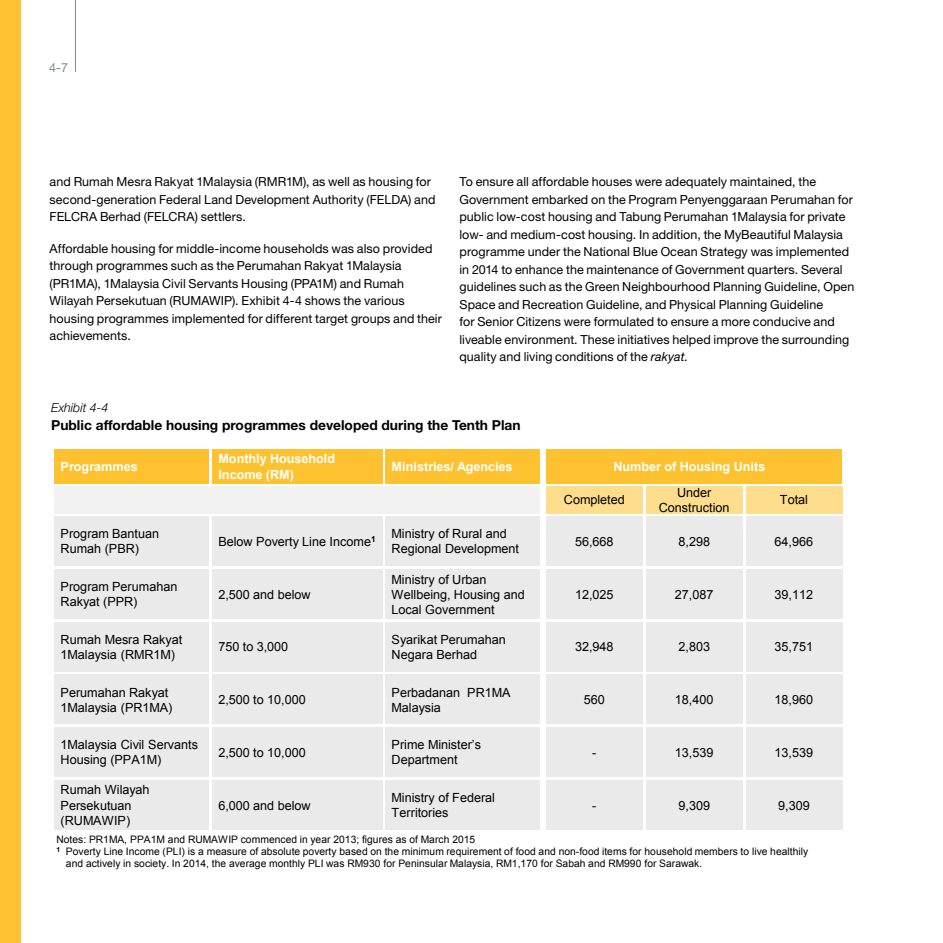
<style>
.page{position:relative;width:943px;height:943px;background:#fff}
.page>*{position:absolute;margin:0;border:0;box-sizing:border-box;transform-origin:0 0}
.t1{font:700 13.75px "Helvetica Neue LT Std";color:#000}
.t2{font:12.62px/15.1px "Arial";color:#000}
.t3{font:700 12.62px/15.1px "Arial";color:#fff}
.t4{font:12.5px/17.5px "Helvetica Neue LT Std";letter-spacing:.005em;color:#000}
.t5{font:italic 300 12.5px "Helvetica Neue LT Std";color:#000}
.t6{font:12.5px "Helvetica Neue LT Std";color:#808787}
.t7{font:10.25px "Arial";letter-spacing:.005em;color:#000}
.s1{font-style:italic}
</style>
<div class="page">
<div style="left:0;top:0;width:21px;height:943px;background:#fec232"></div>
<hr style="left:75px;top:0;width:1px;height:72px;background:#808787">
<div style="left:54px;top:449px;width:155px;height:34px;background:#fec230"></div>
<div style="left:212px;top:449px;width:170px;height:34px;background:#fec230"></div>
<div style="left:385px;top:449px;width:155px;height:34px;background:#fec230"></div>
<div style="left:546px;top:449px;width:296px;height:34px;background:#fec230"></div>
<div style="left:546px;top:486px;width:96px;height:27px;background:#fedd8c"></div>
<div style="left:646px;top:486px;width:96px;height:27px;background:#fedd8c"></div>
<div style="left:746px;top:486px;width:96px;height:27px;background:#fedd8c"></div>
<div style="left:54px;top:486px;width:486px;height:27px;background:#f2f2f2"></div>
<div style="left:54px;top:516px;width:155px;height:50px;background:#eaeaea"></div>
<div style="left:212px;top:516px;width:170px;height:50px;background:#eaeaea"></div>
<div style="left:385px;top:516px;width:155px;height:50px;background:#eaeaea"></div>
<div style="left:546px;top:516px;width:96px;height:50px;background:#eaeaea"></div>
<div style="left:646px;top:516px;width:96px;height:50px;background:#eaeaea"></div>
<div style="left:746px;top:516px;width:96px;height:50px;background:#eaeaea"></div>
<div style="left:54px;top:569px;width:155px;height:50px;background:#eaeaea"></div>
<div style="left:212px;top:569px;width:170px;height:50px;background:#eaeaea"></div>
<div style="left:385px;top:569px;width:155px;height:50px;background:#eaeaea"></div>
<div style="left:546px;top:569px;width:96px;height:50px;background:#eaeaea"></div>
<div style="left:646px;top:569px;width:96px;height:50px;background:#eaeaea"></div>
<div style="left:746px;top:569px;width:96px;height:50px;background:#eaeaea"></div>
<div style="left:54px;top:621px;width:155px;height:50px;background:#eaeaea"></div>
<div style="left:212px;top:621px;width:170px;height:50px;background:#eaeaea"></div>
<div style="left:385px;top:621px;width:155px;height:50px;background:#eaeaea"></div>
<div style="left:546px;top:621px;width:96px;height:50px;background:#eaeaea"></div>
<div style="left:646px;top:621px;width:96px;height:50px;background:#eaeaea"></div>
<div style="left:746px;top:621px;width:96px;height:50px;background:#eaeaea"></div>
<div style="left:54px;top:674px;width:155px;height:50px;background:#eaeaea"></div>
<div style="left:212px;top:674px;width:170px;height:50px;background:#eaeaea"></div>
<div style="left:385px;top:674px;width:155px;height:50px;background:#eaeaea"></div>
<div style="left:546px;top:674px;width:96px;height:50px;background:#eaeaea"></div>
<div style="left:646px;top:674px;width:96px;height:50px;background:#eaeaea"></div>
<div style="left:746px;top:674px;width:96px;height:50px;background:#eaeaea"></div>
<div style="left:54px;top:727px;width:155px;height:50px;background:#eaeaea"></div>
<div style="left:212px;top:727px;width:170px;height:50px;background:#eaeaea"></div>
<div style="left:385px;top:727px;width:155px;height:50px;background:#eaeaea"></div>
<div style="left:546px;top:727px;width:96px;height:50px;background:#eaeaea"></div>
<div style="left:646px;top:727px;width:96px;height:50px;background:#eaeaea"></div>
<div style="left:746px;top:727px;width:96px;height:50px;background:#eaeaea"></div>
<div style="left:54px;top:780px;width:155px;height:49px;background:#eaeaea"></div>
<div style="left:212px;top:780px;width:170px;height:49px;background:#eaeaea"></div>
<div style="left:385px;top:780px;width:155px;height:49px;background:#eaeaea"></div>
<div style="left:546px;top:780px;width:96px;height:49px;background:#eaeaea"></div>
<div style="left:646px;top:780px;width:96px;height:49px;background:#eaeaea"></div>
<div style="left:746px;top:780px;width:96px;height:49px;background:#eaeaea"></div>
<p class="t6" style="left:49px;top:60px;width:20px">4-7</p>
<p class="t4" style="left:50px;top:173px;width:387px">and Rumah Mesra Rakyat 1Malaysia (RMR1M), as well as housing for second-generation Federal Land Development Authority (FELDA) and<br>FELCRA Berhad (FELCRA) settlers.</p>
<p class="t4" style="left:50px;top:239px;width:394px">Affordable housing for middle-income households was also provided through programmes such as the Perumahan Rakyat 1Malaysia (PR1MA), 1Malaysia Civil Servants Housing (PPA1M) and Rumah Wilayah Persekutuan (RUMAWIP). Exhibit 4-4 shows the various housing programmes implemented for different target groups and their achievements.</p>
<p class="t4" style="left:459px;top:173px;width:396px">To ensure all affordable houses were adequately maintained, the Government embarked on the Program Penyenggaraan Perumahan for public low-cost housing and Tabung Perumahan 1Malaysia for private low- and medium-cost housing. In addition, the MyBeautiful Malaysia programme under the National Blue Ocean Strategy was implemented in 2014 to enhance the maintenance of Government quarters. Several guidelines such as the Green Neighbourhood Planning Guideline, Open Space and Recreation Guideline, and Physical Planning Guideline<br>for Senior Citizens were formulated to ensure a more conducive and liveable environment. These initiatives helped improve the surrounding quality and living conditions of the <span class="s1">rakyat</span>.</p>
<p class="t5" style="left:51px;top:400px;width:59px">Exhibit 4-4</p>
<p class="t1" style="left:51px;top:416px;width:471px">Public affordable housing programmes developed during the Tenth Plan</p>
<p class="t3" style="left:61px;top:459px;width:79px">Programmes</p>
<p class="t3" style="left:218px;top:452px;width:118px">Monthly Household<br>Income (RM)</p>
<p class="t3" style="left:391px;top:459px;width:122px">Ministries/ Agencies</p>
<p class="t3" style="left:613px;top:459px;width:153px">Number of Housing Units</p>
<p class="t2" style="left:564px;top:492px;width:62px">Completed</p>
<p class="t2" style="left:658px;top:485px;width:72px;text-align:center">Under<br>Construction</p>
<p class="t2" style="left:779px;top:492px;width:30px">Total</p>
<p class="t2" style="left:61px;top:526px;width:100px">Program Bantuan<br>Rumah (PBR)</p>
<p class="t2" style="left:218px;top:534px;width:159px">Below Poverty Line Income<sup>1</sup></p>
<p class="t2" style="left:391px;top:526px;width:129px">Ministry of Rural and<br>Regional Development</p>
<p class="t2" style="left:575px;top:534px;width:40px">56,668</p>
<p class="t2" style="left:678px;top:534px;width:33px">8,298</p>
<p class="t2" style="left:774px;top:534px;width:40px">64,966</p>
<p class="t2" style="left:61px;top:579px;width:118px">Program Perumahan<br>Rakyat (PPR)</p>
<p class="t2" style="left:218px;top:586px;width:94px">2,500 and below</p>
<p class="t2" style="left:391px;top:571px;width:135px">Ministry of Urban<br>Wellbeing, Housing and<br>Local Government</p>
<p class="t2" style="left:575px;top:586px;width:40px">12,025</p>
<p class="t2" style="left:675px;top:586px;width:40px">27,087</p>
<p class="t2" style="left:774px;top:586px;width:40px">39,112</p>
<p class="t2" style="left:61px;top:632px;width:123px">Rumah Mesra Rakyat<br>1Malaysia (RMR1M)</p>
<p class="t2" style="left:218px;top:639px;width:71px">750 to 3,000</p>
<p class="t2" style="left:391px;top:632px;width:116px">Syarikat Perumahan<br>Negara Berhad</p>
<p class="t2" style="left:575px;top:639px;width:40px">32,948</p>
<p class="t2" style="left:678px;top:639px;width:33px">2,803</p>
<p class="t2" style="left:774px;top:639px;width:40px">35,751</p>
<p class="t2" style="left:61px;top:684px;width:113px">Perumahan Rakyat<br>1Malaysia (PR1MA)</p>
<p class="t2" style="left:218px;top:692px;width:89px">2,500 to 10,000</p>
<p class="t2" style="left:391px;top:684px;width:120px">Perbadanan PR1MA<br>Malaysia</p>
<p class="t2" style="left:584px;top:692px;width:23px">560</p>
<p class="t2" style="left:675px;top:692px;width:40px">18,400</p>
<p class="t2" style="left:774px;top:692px;width:40px">18,960</p>
<p class="t2" style="left:61px;top:737px;width:139px">1Malaysia Civil Servants<br>Housing (PPA1M)</p>
<p class="t2" style="left:218px;top:745px;width:89px">2,500 to 10,000</p>
<p class="t2" style="left:391px;top:737px;width:91px">Prime Minister’s<br>Department</p>
<p class="t2" style="left:592px;top:745px;width:6px">-</p>
<p class="t2" style="left:675px;top:745px;width:40px">13,539</p>
<p class="t2" style="left:774px;top:745px;width:40px">13,539</p>
<p class="t2" style="left:61px;top:782px;width:90px">Rumah Wilayah<br>Persekutuan (RUMAWIP)</p>
<p class="t2" style="left:218px;top:797px;width:94px">6,000 and below</p>
<p class="t2" style="left:391px;top:790px;width:105px">Ministry of Federal<br>Territories</p>
<p class="t2" style="left:592px;top:797px;width:6px">-</p>
<p class="t2" style="left:678px;top:797px;width:33px">9,309</p>
<p class="t2" style="left:778px;top:797px;width:33px">9,309</p>
<p class="t7" style="left:56px;top:832px;width:420px">Notes: PR1MA, PPA1M and RUMAWIP commenced in year 2013; figures as of March 2015</p>
<p class="t7" style="left:56px;top:844px;width:753px"><sup>1</sup> Poverty Line Income (PLI) is a measure of absolute poverty based on the minimum requirement of food and non-food items for household members to live healthily</p>
<p class="t7" style="left:66px;top:857px;width:637px">and actively in society. In 2014, the average monthly PLI was RM930 for Peninsular Malaysia, RM1,170 for Sabah and RM990 for Sarawak.</p>
</div>
